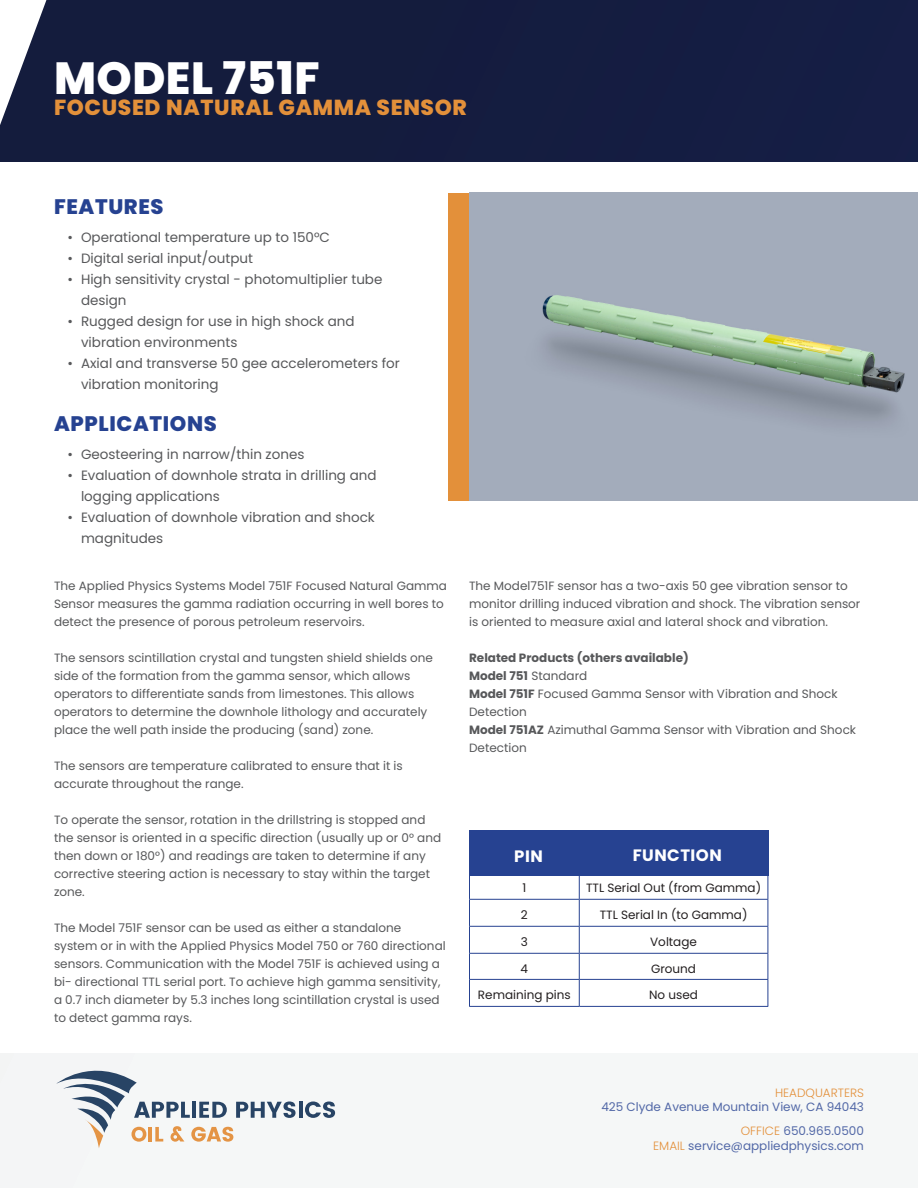
<style>
.page{position:relative;width:918px;height:1188px;background:#fff}
.page>*{position:absolute;margin:0;border:0;box-sizing:border-box;transform-origin:0 0}
.t1{font:800 45px "Poppins";letter-spacing:.01em;color:#fff}
.t2{font:800 21.75px "Poppins";letter-spacing:.03em;color:#e3903a}
.t3{font:800 21px "Poppins";letter-spacing:.03em;color:#264291}
.t4{font:700 16.5px "Poppins";letter-spacing:.03em;color:#fff}
.t5{font:13.5px/21px "Poppins";color:#57585a}
.t6{font:12px/18px "Poppins";color:#57585a}
.t7{font:12px "Poppins";color:#5268a7}
.t8{font:12px "Poppins";color:#231f20}
.t9{font:700 12px "Poppins";color:#57585a}
.t10{font:300 12px "Poppins";color:#e3903a}
.s1{font-weight:400}
.s2{font-weight:700}
.s3{font-weight:300;color:#e3903a}
</style>
<div class="page">
<div style="left:449px;top:193px;width:469px;height:308px;background:#e3903a"></div>
<img style="left:469px;top:192px;width:449px;height:309px">
<div style="left:0;top:0;width:918px;height:162px;background:#141c3f"></div>
<svg style="left:0;top:0;width:46px;height:125px"></svg>
<div style="left:0;top:1053px;width:918px;height:135px;background:#f5f7f7"></div>
<hr style="left:299px;top:1102px;width:4px;height:16px;background:#284465">
<svg style="left:305px;top:1101px;width:30px;height:17px"></svg>
<svg style="left:56px;top:1070px;width:240px;height:78px"></svg>
<div style="left:469px;top:830px;width:299px;height:46px;background:#264291"></div>
<hr style="left:469px;top:899px;width:110px;height:1px;background:#264291">
<hr style="left:579px;top:899px;width:189px;height:1px;background:#264291">
<hr style="left:469px;top:926px;width:110px;height:1px;background:#264291">
<hr style="left:579px;top:926px;width:189px;height:1px;background:#264291">
<svg style="left:469px;top:876px;width:1px;height:130px"></svg>
<hr style="left:469px;top:953px;width:110px;height:1px;background:#264291">
<hr style="left:579px;top:953px;width:189px;height:1px;background:#264291">
<hr style="left:469px;top:979px;width:110px;height:1px;background:#264291">
<hr style="left:579px;top:979px;width:189px;height:1px;background:#264291">
<hr style="left:469px;top:1006px;width:110px;height:1px;background:#264291">
<hr style="left:579px;top:1006px;width:189px;height:1px;background:#264291">
<svg style="left:579px;top:876px;width:1px;height:130px"></svg>
<svg style="left:768px;top:873px;width:1px;height:133px"></svg>
<p class="t1" style="left:54px;top:52px;width:267px">MODEL 751F</p>
<p class="t2" style="left:54px;top:95px;width:414px">FOCUSED NATURAL GAMMA SENSOR</p>
<p class="t3" style="left:54px;top:195px;width:111px">FEATURES</p>
<p class="t5" style="left:68px;top:227px;width:264px">• Operational temperature up to 150°C</p>
<p class="t5" style="left:68px;top:248px;width:187px">• Digital serial input/output</p>
<p class="t5" style="left:81px;top:269px;width:303px;text-indent:-14px">• High sensitivity crystal - photomultiplier tube design</p>
<p class="t5" style="left:81px;top:311px;width:275px;text-indent:-14px">• Rugged design for use in high shock and vibration environments</p>
<p class="t5" style="left:81px;top:353px;width:320px;text-indent:-14px">• Axial and transverse 50 gee accelerometers for vibration monitoring</p>
<p class="t3" style="left:54px;top:411px;width:164px">APPLICATIONS</p>
<p class="t5" style="left:68px;top:443px;width:238px">• Geosteering in narrow/thin zones</p>
<p class="t5" style="left:81px;top:464px;width:297px;text-indent:-14px">• Evaluation of downhole strata in drilling and logging applications</p>
<p class="t5" style="left:81px;top:506px;width:295px;text-indent:-14px">• Evaluation of downhole vibration and shock magnitudes</p>
<p class="t6" style="left:54px;top:577px;width:395px">The Applied Physics Systems Model 751F Focused Natural Gamma<br>Sensor measures the gamma radiation occurring in well bores to detect the presence of porous petroleum reservoirs.</p>
<p class="t6" style="left:54px;top:649px;width:381px">The sensors scintillation crystal and tungsten shield shields one side of the formation from the gamma sensor, which allows operators to differentiate sands from limestones. This allows operators to determine the downhole lithology and accurately place the well path inside the producing (sand) zone.</p>
<p class="t6" style="left:54px;top:757px;width:350px">The sensors are temperature calibrated to ensure that it is accurate throughout the range.</p>
<p class="t6" style="left:54px;top:811px;width:389px">To operate the sensor, rotation in the drillstring is stopped and the sensor is oriented in a specific direction (usually up or 0° and then down or 180°) and readings are taken to determine if any corrective steering action is necessary to stay within the target zone.</p>
<p class="t6" style="left:54px;top:919px;width:393px">The Model 751F sensor can be used as either a standalone system or in with the Applied Physics Model 750 or 760 directional sensors. Communication with the Model 751F is achieved using a bi- directional TTL serial port. To achieve high gamma sensitivity, a 0.7 inch diameter by 5.3 inches long scintillation crystal is used to detect gamma rays.</p>
<p class="t6" style="left:469px;top:577px;width:393px">The Model751F sensor has a two-axis 50 gee vibration sensor to monitor drilling induced vibration and shock. The vibration sensor is oriented to measure axial and lateral shock and vibration.</p>
<p class="t9" style="left:469px;top:651px;width:221px">Related Products (others available)</p>
<p class="t9" style="left:469px;top:669px;width:120px">Model 751 <span class="s1">Standard</span></p>
<p class="t6" style="left:469px;top:685px;width:370px"><span class="s2">Model 751F</span> Focused Gamma Sensor with Vibration and Shock<br>Detection</p>
<p class="t6" style="left:469px;top:721px;width:389px"><span class="s2">Model 751AZ</span> Azimuthal Gamma Sensor with Vibration and Shock<br>Detection</p>
<p class="t4" style="left:514px;top:846px;width:30px">PIN</p>
<p class="t4" style="left:633px;top:845px;width:91px">FUNCTION</p>
<p class="t8" style="left:522px;top:880px;width:5px">1</p>
<p class="t8" style="left:586px;top:880px;width:177px">TTL Serial Out (from Gamma)</p>
<p class="t8" style="left:521px;top:907px;width:8px">2</p>
<p class="t8" style="left:600px;top:907px;width:149px">TTL Serial In (to Gamma)</p>
<p class="t8" style="left:521px;top:934px;width:9px">3</p>
<p class="t8" style="left:650px;top:934px;width:48px">Voltage</p>
<p class="t8" style="left:521px;top:961px;width:9px">4</p>
<p class="t8" style="left:651px;top:961px;width:46px">Ground</p>
<p class="t8" style="left:478px;top:988px;width:94px">Remaining pins</p>
<p class="t8" style="left:649px;top:988px;width:50px">No used</p>
<p class="t10" style="left:775px;top:1085px;width:90px">HEADQUARTERS</p>
<p class="t7" style="left:601px;top:1100px;width:264px">425 Clyde Avenue Mountain View, CA 94043</p>
<p class="t7" style="left:741px;top:1124px;width:125px"><span class="s3">OFFICE</span> 650.965.0500</p>
<p class="t7" style="left:653px;top:1139px;width:212px"><span class="s3">EMAIL</span> service@appliedphysics.com</p>
</div>
